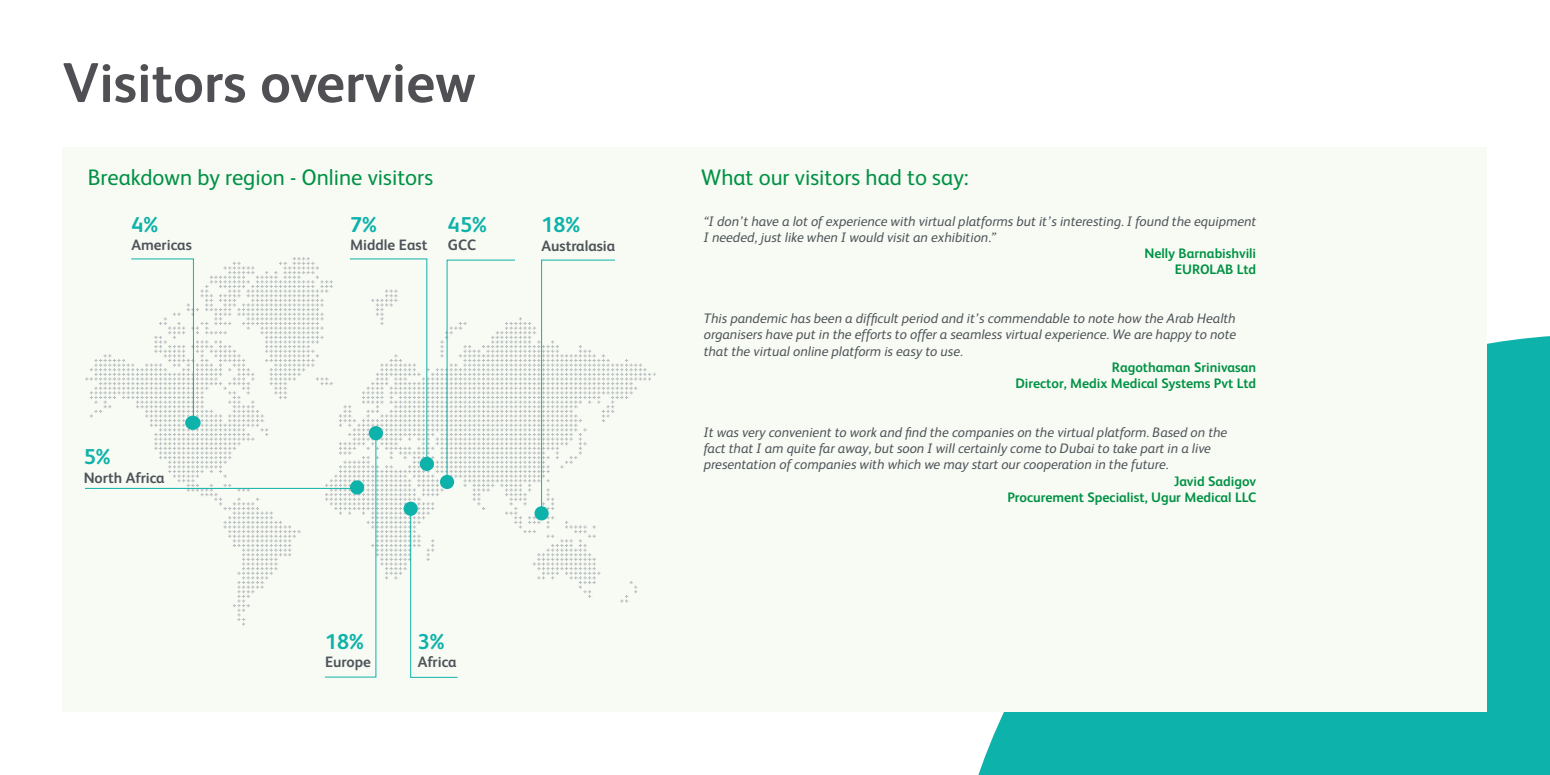
<style>
.page{position:relative;width:1550px;height:775px;background:#fff}
.page>*{position:absolute;margin:0;border:0;box-sizing:border-box;transform-origin:0 0}
.t1{font:700 56.25px "FS Albert";color:#504f53}
.t2{font:22.5px "FS Albert";color:#009145}
.t3{font:700 21.5px "FS Albert";color:#0db2ab}
.t4{font:700 15px "FS Albert";color:#4d545a}
.t5{font:italic 13.75px/16.2px "FS Albert";color:#4d545a}
.t6{font:700 13.75px "FS Albert";color:#009145}
</style>
<div class="page">
<div style="left:978px;top:336px;width:572px;height:439px;background:#0db2ab"></div>
<div style="left:62px;top:148px;width:1426px;height:564px;background:#f8fbf3"></div>
<svg style="left:85px;top:257px;width:571px;height:369px"></svg>
<svg style="left:541px;top:259px;width:75px;height:255px"></svg>
<div style="left:534px;top:506px;width:15px;height:14px;background:#0db2ab;border-radius:50%"></div>
<hr style="left:85px;top:488px;width:274px;height:1px;background:#0db2ab">
<svg style="left:131px;top:258px;width:63px;height:165px"></svg>
<svg style="left:324px;top:258px;width:192px;height:420px"></svg>
<div style="left:404px;top:502px;width:14px;height:14px;background:#0db2ab;border-radius:50%"></div>
<div style="left:185px;top:416px;width:16px;height:14px;background:#0db2ab;border-radius:50%"></div>
<p class="t1" style="left:62px;top:45px;width:415px">Visitors overview</p>
<p class="t2" style="left:88px;top:162px;width:347px">Breakdown by region - Online visitors</p>
<p class="t3" style="left:131px;top:210px;width:28px">4%</p>
<p class="t4" style="left:131px;top:235px;width:62px">Americas</p>
<p class="t3" style="left:350px;top:210px;width:28px">7%</p>
<p class="t4" style="left:350px;top:235px;width:79px">Middle East</p>
<p class="t3" style="left:448px;top:210px;width:40px">45%</p>
<p class="t4" style="left:448px;top:235px;width:30px">GCC</p>
<p class="t3" style="left:542px;top:210px;width:40px">18%</p>
<p class="t4" style="left:542px;top:236px;width:75px">Australasia</p>
<p class="t3" style="left:84px;top:442px;width:28px">5%</p>
<p class="t4" style="left:84px;top:467px;width:83px">North Africa</p>
<p class="t3" style="left:325px;top:627px;width:40px">18%</p>
<p class="t4" style="left:325px;top:652px;width:47px">Europe</p>
<p class="t3" style="left:418px;top:627px;width:28px">3%</p>
<p class="t4" style="left:418px;top:652px;width:40px">Africa</p>
<p class="t2" style="left:701px;top:162px;width:269px">What our visitors had to say:</p>
<p class="t5" style="left:704px;top:212px;width:554px">“I don’t have a lot of experience with virtual platforms but it’s interesting. I found the equipment<br>I needed, just like when I would visit an exhibition.”</p>
<p class="t6" style="left:1144px;top:244px;width:113px">Nelly Barnabishvili</p>
<p class="t6" style="left:1175px;top:260px;width:83px">EUROLAB Ltd</p>
<p class="t5" style="left:704px;top:309px;width:534px;text-align:justify">This pandemic has been a difficult period and it’s commendable to note how the Arab Health organisers have put in the efforts to offer a seamless virtual experience. We are happy to note that the virtual online platform is easy to use.</p>
<p class="t6" style="left:1112px;top:358px;width:146px">Ragothaman Srinivasan</p>
<p class="t6" style="left:1015px;top:374px;width:242px">Director, Medix Medical Systems Pvt Ltd</p>
<p class="t5" style="left:704px;top:423px;width:525px">It was very convenient to work and find the companies on the virtual platform. Based on the fact that I am quite far away, but soon I will certainly come to Dubai to take part in a live presentation of companies with which we may start our cooperation in the future.</p>
<p class="t6" style="left:1174px;top:472px;width:84px">Javid Sadigov</p>
<p class="t6" style="left:1008px;top:488px;width:250px">Procurement Specialist, Ugur Medical LLC</p>
</div>
